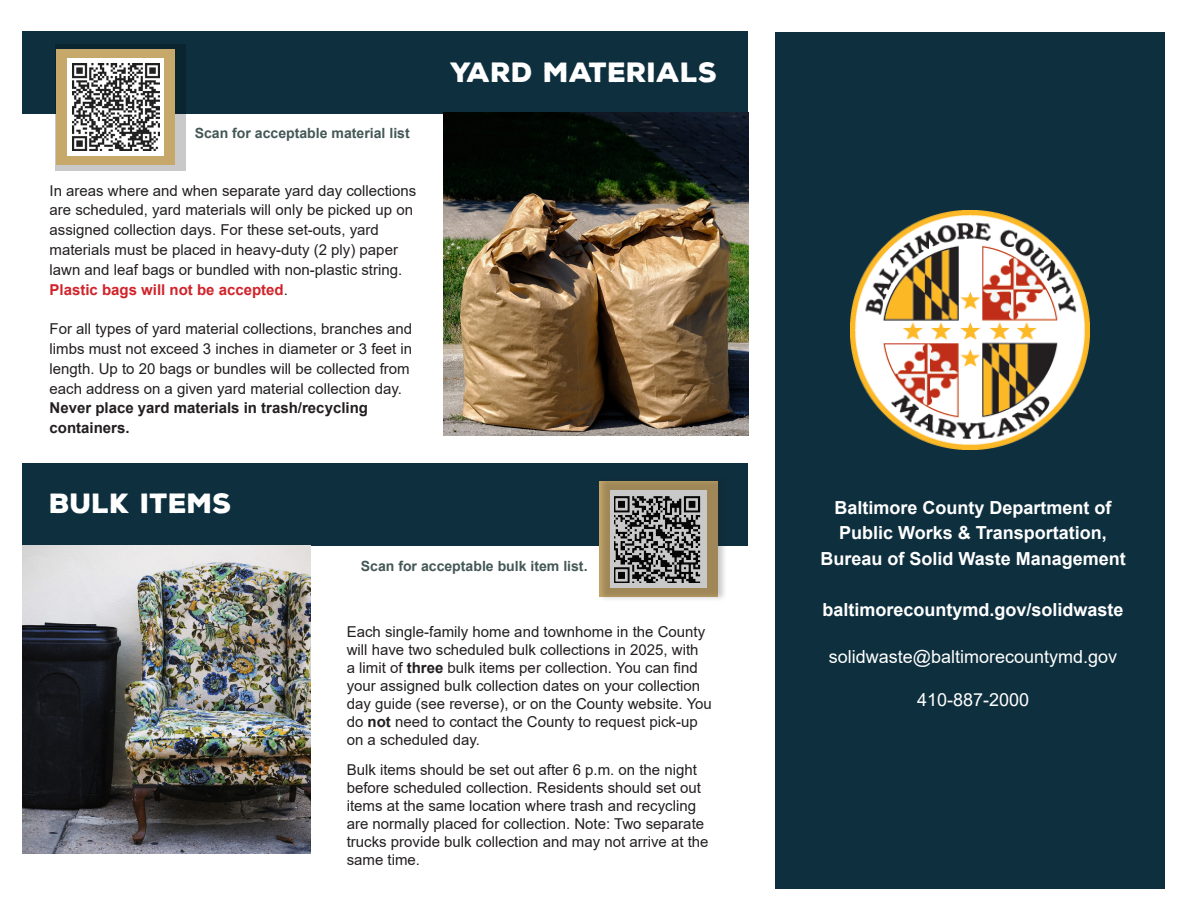
<style>
.page{position:relative;width:1188px;height:918px;background:#fff}
.page>*{position:absolute;margin:0;border:0;box-sizing:border-box;transform-origin:0 0}
.t1{font:900 27px "Nexa Rust Sans";color:#fff}
.t2{font:700 18px/25.5px "Arial";color:#fff;text-align:center}
.t3{font:18px "Arial";color:#fff}
.t4{font:15px/18px "Arial";color:#231f20}
.t5{font:700 14.1px "Arial";color:#445856}
.s1{font-weight:700;color:#d1232a}
.s2{font-weight:700}
</style>
<div class="page">
<div style="left:23px;top:32px;width:725px;height:82px;background:#0e2f3e"></div>
<div style="left:55px;top:44px;width:131px;height:127px;background:#231f20;opacity:.24"></div>
<div style="left:57px;top:49px;width:118px;height:116px;background:#c6a86a"></div>
<div style="left:68px;top:59px;width:96px;height:97px;background:#fff"></div>
<img style="left:73px;top:64px;width:86px;height:87px">
<img style="left:444px;top:113px;width:304px;height:322px">
<div style="left:23px;top:463px;width:725px;height:83px;background:#0e2f3e"></div>
<img style="left:23px;top:546px;width:288px;height:308px">
<div style="left:598px;top:475px;width:130px;height:127px;background:#231f20;opacity:.24"></div>
<div style="left:775px;top:32px;width:390px;height:857px;background:#0e2f3e"></div>
<img style="left:851px;top:210px;width:239px;height:239px">
<p class="t5" style="left:195px;top:123px;width:217px">Scan for acceptable material list</p>
<p class="t4" style="left:50px;top:180px;width:368px;line-height:19.8px">In areas where and when separate yard day collections are scheduled, yard materials will only be picked up on assigned collection days. For these set-outs, yard materials must be placed in heavy-duty (2 ply) paper lawn and leaf bags or bundled with non-plastic string.<br><span class="s1">Plastic bags will not be accepted</span>.</p>
<p class="t4" style="left:50px;top:319px;width:364px;line-height:19.8px">For all types of yard material collections, branches and limbs must not exceed 3 inches in diameter or 3 feet in length. Up to 20 bags or bundles will be collected from each address on a given yard material collection day.<br><span class="s2">Never place yard materials in trash/recycling containers.</span></p>
<h2 class="t1" style="left:50px;top:485px;width:184px">BULK ITEMS</h2>
<h2 class="t1" style="left:450px;top:54px;width:269px">YARD MATERIALS</h2>
<p class="t5" style="left:361px;top:556px;width:228px">Scan for acceptable bulk item list.</p>
<p class="t4" style="left:347px;top:623px;width:367px">Each single-family home and townhome in the County will have two scheduled bulk collections in 2025, with<br>a limit of <span class="s2">three</span> bulk items per collection. You can find your assigned bulk collection dates on your collection day guide (see reverse), or on the County website. You do <span class="s2">not</span> need to contact the County to request pick-up on a scheduled day.</p>
<p class="t4" style="left:347px;top:761px;width:363px">Bulk items should be set out after 6 p.m. on the night before scheduled collection. Residents should set out items at the same location where trash and recycling are normally placed for collection. Note: Two separate trucks provide bulk collection and may not arrive at the same time.</p>
<p class="t2" style="left:820px;top:495px;width:307px">Baltimore County Department of<br>Public Works &amp; Transportation,<br>Bureau of Solid Waste Management</p>
<p class="t2" style="left:823px;top:597px;width:303px">baltimorecountymd.gov/solidwaste</p>
<p class="t3" style="left:829px;top:644px;width:290px">solidwaste@baltimorecountymd.gov</p>
<p class="t3" style="left:917px;top:687px;width:114px">410-887-2000</p>
</div>
